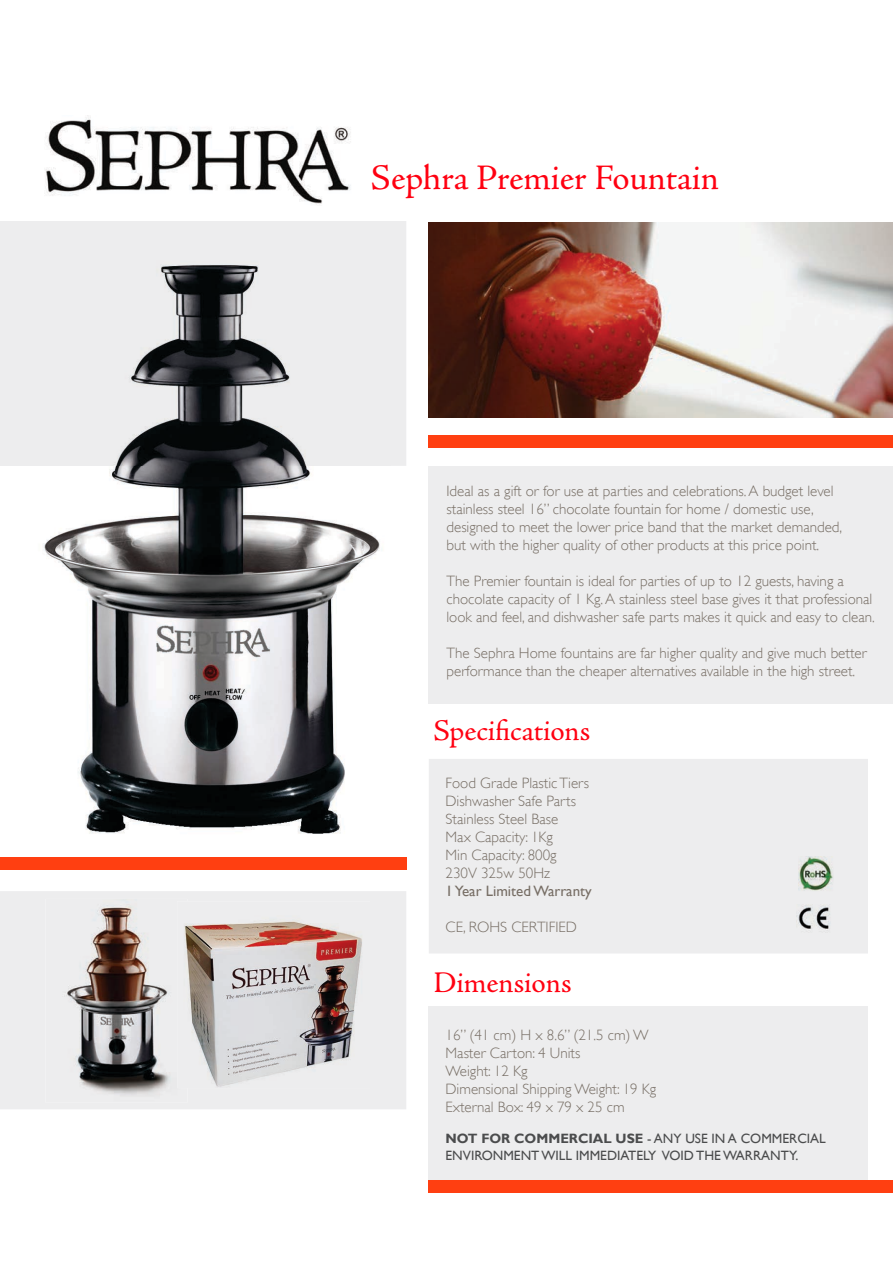
<style>
.page{position:relative;width:893px;height:1263px;background:#fff}
.page>*{position:absolute;margin:0;border:0;box-sizing:border-box;transform-origin:0 0}
.t1{font:36px "Adobe Jenson Pro";color:#f01}
.t2{font:30px "Adobe Jenson Pro";letter-spacing:-.005em;color:#f01}
.t3{font:300 15px/18px "Gill Sans";color:#776e65}
.t4{font:15px "Gill Sans";color:#776e65}
.t5{font:13.5px/16.5px "Gill Sans";color:#4b4c4d}
.s1{font-weight:700}
</style>
<div class="page">
<div style="left:429px;top:1006px;width:439px;height:174px;background:#ededee"></div>
<img style="left:45px;top:115px;width:306px;height:90px">
<div style="left:0;top:857px;width:406px;height:13px;background:#ff3f11"></div>
<div style="left:429px;top:1180px;width:464px;height:13px;background:#ff3f11"></div>
<div style="left:429px;top:466px;width:464px;height:237px;background:#ededee"></div>
<div style="left:429px;top:759px;width:439px;height:194px;background:#ededee"></div>
<div style="left:0;top:891px;width:406px;height:218px;background:#ededee"></div>
<img style="left:46px;top:899px;width:141px;height:204px">
<img style="left:177px;top:901px;width:193px;height:187px">
<div style="left:0;top:221px;width:406px;height:245px;background:#ededee"></div>
<div style="left:429px;top:436px;width:464px;height:12px;background:#ff3f11"></div>
<img style="left:796px;top:904px;width:40px;height:29px">
<img style="left:799px;top:857px;width:34px;height:34px">
<img style="left:0;top:238px;width:391px;height:596px">
<img style="left:429px;top:222px;width:464px;height:195px">
<h1 class="t1" style="left:371px;top:157px;width:350px">Sephra Premier Fountain</h1>
<p class="t3" style="left:446px;top:481px;width:397px">Ideal as a gift or for use at parties and celebrations. A budget level stainless steel 16” chocolate fountain for home / domestic use, designed to meet the lower price band that the market demanded, but with the higher quality of other products at this price point.</p>
<p class="t3" style="left:446px;top:571px;width:430px">The Premier fountain is ideal for parties of up to 12 guests, having a chocolate capacity of 1 Kg. A stainless steel base gives it that professional look and feel, and dishwasher safe parts makes it quick and easy to clean.</p>
<p class="t3" style="left:446px;top:643px;width:422px">The Sephra Home fountains are far higher quality and give much better performance than the cheaper alternatives available in the high street.</p>
<h2 class="t2" style="left:433px;top:714px;width:159px">Specifications</h2>
<p class="t3" style="left:446px;top:773px;width:145px">Food Grade Plastic Tiers<br>Dishwasher Safe Parts<br>Stainless Steel Base<br>Max Capacity: 1Kg<br>Min Capacity: 800g<br>230V 325w 50Hz</p>
<p class="t4" style="left:446px;top:882px;width:148px">1 Year Limited Warranty</p>
<p class="t3" style="left:446px;top:917px;width:133px">CE, ROHS CERTIFIED</p>
<h2 class="t2" style="left:433px;top:965px;width:140px">Dimensions</h2>
<p class="t3" style="left:446px;top:1025px;width:212px">16” (41 cm) H x 8.6” (21.5 cm) W<br>Master Carton: 4 Units<br>Weight: 12 Kg<br>Dimensional Shipping Weight: 19 Kg<br>External Box: 49 x 79 x 25 cm</p>
<p class="t5" style="left:446px;top:1130px;width:382px"><span class="s1">NOT FOR COMMERCIAL USE</span> - ANY USE IN A COMMERCIAL<br>ENVIRONMENT WILL IMMEDIATELY VOID THE WARRANTY.</p>
</div>
